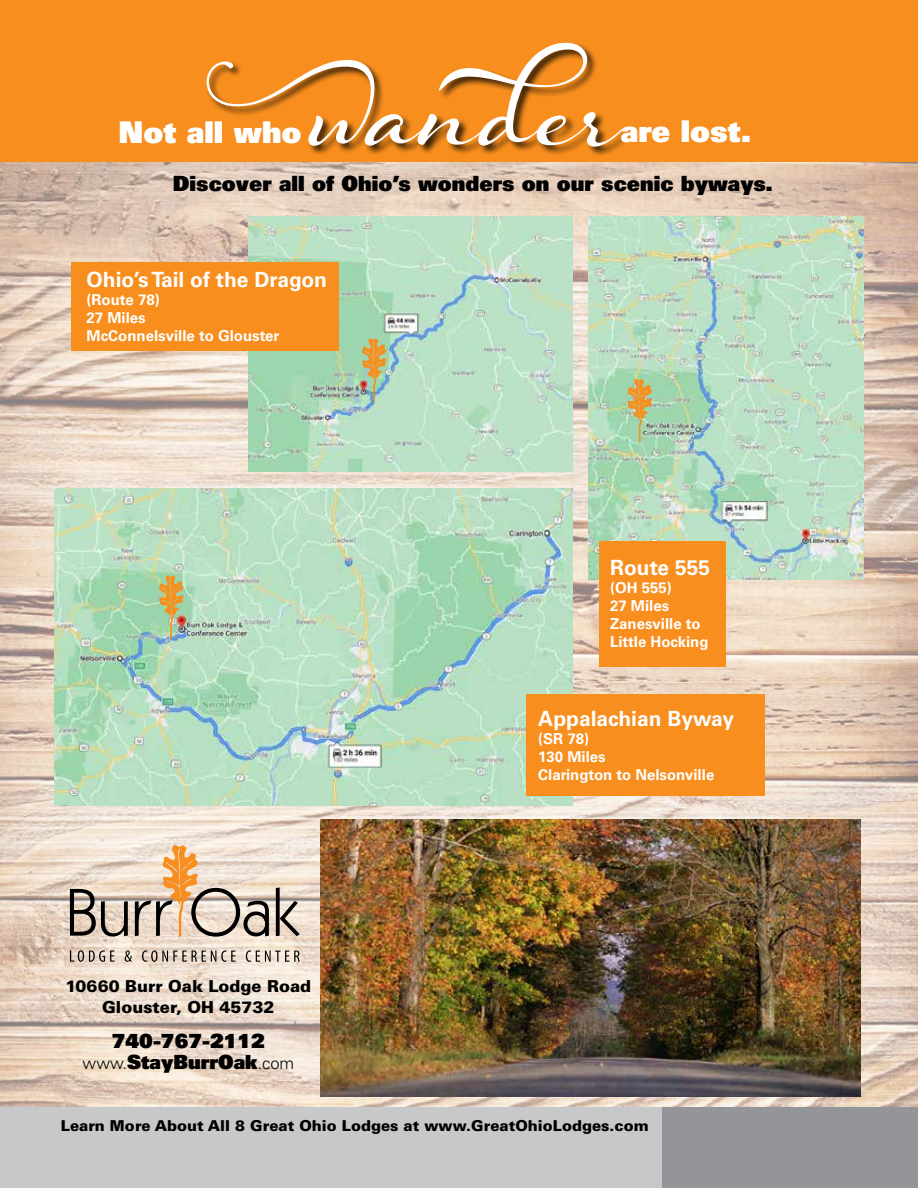
<style>
.page{position:relative;width:918px;height:1188px;background:#fff}
.page>*{position:absolute;margin:0;border:0;box-sizing:border-box;transform-origin:0 0}
.t1{font:181.95px "Hummingbird";color:#fff}
.t2{font:30px "Univers LT Std X Black";color:#fff}
.t3{font:700 21px "Univers LT Std";color:#fff}
.t4{font:21px "Univers LT Std X Black";color:#000}
.t5{font:19.5px/21px "Univers LT Std X Black";color:#000;text-align:center}
.t6{font:900 16.5px/21px "Univers LT Std";color:#000;text-align:center}
.t7{font:700 15px/18px "Univers LT Std";color:#fff}
.t8{font:900 15px "Univers LT Std";color:#000}
.s1{font-family:"Univers LT Std";font-weight:300;font-size:16.5px}
</style>
<div class="page">
<img style="left:0;top:162px;width:918px;height:945px">
<div style="left:0;top:1107px;width:804px;height:81px;background:#c7c8ca"></div>
<div style="left:662px;top:1107px;width:256px;height:81px;background:#939598"></div>
<div style="left:0;top:0;width:918px;height:162px;background:#f78e1e"></div>
<svg style="left:70px;top:889px;width:58px;height:48px;background:#9d9185"></svg>
<svg style="left:276px;top:888px;width:24px;height:48px"></svg>
<svg style="left:135px;top:844px;width:134px;height:93px;background:#d3bda8"></svg>
<svg style="left:70px;top:950px;width:45px;height:12px"></svg>
<svg style="left:125px;top:950px;width:7px;height:12px"></svg>
<svg style="left:142px;top:950px;width:94px;height:12px"></svg>
<svg style="left:246px;top:950px;width:54px;height:12px"></svg>
<img style="left:588px;top:216px;width:276px;height:364px">
<img style="left:248px;top:216px;width:324px;height:256px">
<img style="left:54px;top:488px;width:518px;height:317px">
<div style="left:72px;top:262px;width:267px;height:89px;background:#f78e1e"></div>
<div style="left:206px;top:42px;width:427px;height:115px;background:#000;opacity:.75"></div>
<img style="left:320px;top:819px;width:541px;height:277px">
<div style="left:599px;top:541px;width:127px;height:126px;background:#f78e1e"></div>
<div style="left:526px;top:695px;width:239px;height:101px;background:#f78e1e"></div>
<svg style="left:158px;top:575px;width:26px;height:64px;background:#bfb277"></svg>
<svg style="left:361px;top:338px;width:26px;height:64px;background:#bcb47f"></svg>
<svg style="left:626px;top:378px;width:27px;height:64px;background:#beba7d"></svg>
<h1 class="t1" style="left:309px;top:-25px;width:320px">wander</h1>
<h2 class="t2" style="left:621px;top:112px;width:132px">are lost.</h2>
<h3 class="t4" style="left:173px;top:169px;width:601px">Discover all of Ohio’s wonders on our scenic byways.</h3>
<h2 class="t2" style="left:118px;top:113px;width:185px">Not all who</h2>
<h3 class="t3" style="left:87px;top:267px;width:242px">Ohio’s Tail of the Dragon</h3>
<p class="t7" style="left:87px;top:291px;width:194px">(Route 78)<br>27 Miles<br>McConnelsville to Glouster</p>
<p class="t6" style="left:66px;top:976px;width:247px">10660 Burr Oak Lodge Road<br>Glouster, OH 45732</p>
<h3 class="t5" style="left:83px;top:1030px;width:213px">740-767-2112 <span class="s1">www.</span>StayBurrOak<span class="s1">.com</span></h3>
<h3 class="t3" style="left:610px;top:555px;width:101px">Route 555</h3>
<p class="t7" style="left:610px;top:579px;width:100px">(OH 555)<br>27 Miles<br>Zanesville to<br>Little Hocking</p>
<h3 class="t3" style="left:538px;top:707px;width:197px">Appalachian Byway</h3>
<p class="t7" style="left:538px;top:730px;width:178px">(SR 78)<br>130 Miles<br>Clarington to Nelsonville</p>
<p class="t8" style="left:61px;top:1116px;width:589px">Learn More About All 8 Great Ohio Lodges at www.GreatOhioLodges.com</p>
</div>
